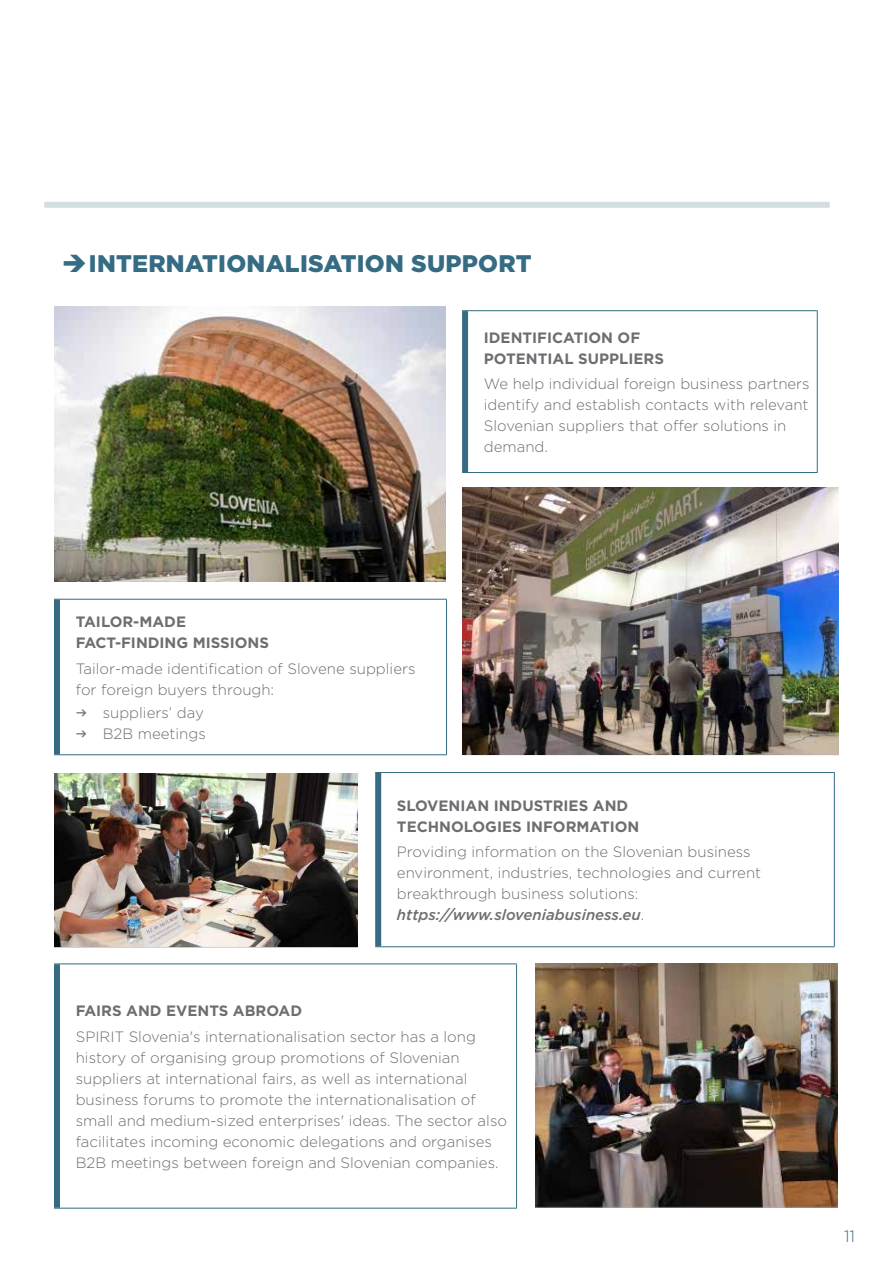
<style>
.page{position:relative;width:893px;height:1263px;background:#fff}
.page>*{position:absolute;margin:0;border:0;box-sizing:border-box;transform-origin:0 0}
.t1{font:900 24px "Gotham";letter-spacing:.01em;color:#366c83}
.t2{font:300 16.5px "Gotham";color:#366c83}
.t3{font:300 15px/21px "Gotham";color:#6d6e71}
.t4{font:700 15px/21px "Gotham";color:#6d6e71}
.s1{font-family:"ALDISUEDOT";font-weight:400}
.s2{font-weight:500;font-style:italic}
</style>
<div class="page">
<hr style="left:462px;top:310px;width:356px;height:1px;background:#346c81">
<hr style="left:817px;top:311px;width:1px;height:161px;background:#346c81">
<hr style="left:462px;top:472px;width:356px;height:1px;background:#346c81">
<div style="left:462px;top:311px;width:6px;height:161px;background:#366c83"></div>
<hr style="left:54px;top:599px;width:393px;height:1px;background:#346c81">
<hr style="left:446px;top:600px;width:1px;height:154px;background:#346c81">
<hr style="left:54px;top:754px;width:393px;height:1px;background:#346c81">
<div style="left:54px;top:600px;width:6px;height:154px;background:#366c83"></div>
<hr style="left:375px;top:772px;width:460px;height:1px;background:#346c81">
<hr style="left:834px;top:773px;width:1px;height:173px;background:#346c81">
<hr style="left:375px;top:946px;width:460px;height:1px;background:#346c81">
<div style="left:375px;top:773px;width:6px;height:173px;background:#366c83"></div>
<hr style="left:54px;top:963px;width:463px;height:1px;background:#346c81">
<hr style="left:516px;top:964px;width:1px;height:244px;background:#346c81">
<hr style="left:54px;top:1208px;width:463px;height:1px;background:#346c81">
<div style="left:54px;top:964px;width:6px;height:244px;background:#366c83"></div>
<img style="left:462px;top:488px;width:376px;height:267px">
<img style="left:54px;top:774px;width:303px;height:173px">
<img style="left:54px;top:307px;width:391px;height:275px">
<img style="left:536px;top:963px;width:302px;height:245px">
<div style="left:44px;top:202px;width:786px;height:6px;background:#d2dee3"></div>
<h1 class="t1" style="left:89px;top:247px;width:444px">INTERNATIONALISATION SUPPORT</h1>
<p class="t4" style="left:484px;top:327px;width:182px">IDENTIFICATION OF<br>POTENTIAL SUPPLIERS</p>
<p class="t3" style="left:484px;top:373px;width:327px">We help individual foreign business partners identify and establish contacts with relevant Slovenian suppliers that offer solutions in demand.</p>
<p class="t4" style="left:76px;top:611px;width:195px">TAILOR-MADE<br>FACT-FINDING MISSIONS</p>
<p class="t3" style="left:76px;top:657px;width:341px">Tailor-made identification of Slovene suppliers for foreign buyers through:</p>
<p class="t3" style="left:76px;top:701px;width:130px"><span class="s1">→</span> suppliers’ day</p>
<p class="t3" style="left:76px;top:722px;width:132px"><span class="s1">→</span> B2B meetings</p>
<p class="t4" style="left:397px;top:795px;width:244px">SLOVENIAN INDUSTRIES AND<br>TECHNOLOGIES INFORMATION</p>
<p class="t3" style="left:397px;top:841px;width:366px">Providing information on the Slovenian business environment, industries, technologies and current breakthrough business solutions: <span class="s2">https://www.sloveniabusiness.eu</span>.</p>
<p class="t4" style="left:76px;top:1000px;width:228px">FAIRS AND EVENTS ABROAD</p>
<p class="t3" style="left:76px;top:1025px;width:433px">SPIRIT Slovenia's internationalisation sector has a long history of organising group promotions of Slovenian suppliers at international fairs, as well as international business forums to promote the internationalisation of small and medium-sized enterprises' ideas. The sector also facilitates incoming economic delegations and organises B2B meetings between foreign and Slovenian companies.</p>
<p class="t2" style="left:844px;top:1226px;width:12px">11</p>
</div>
